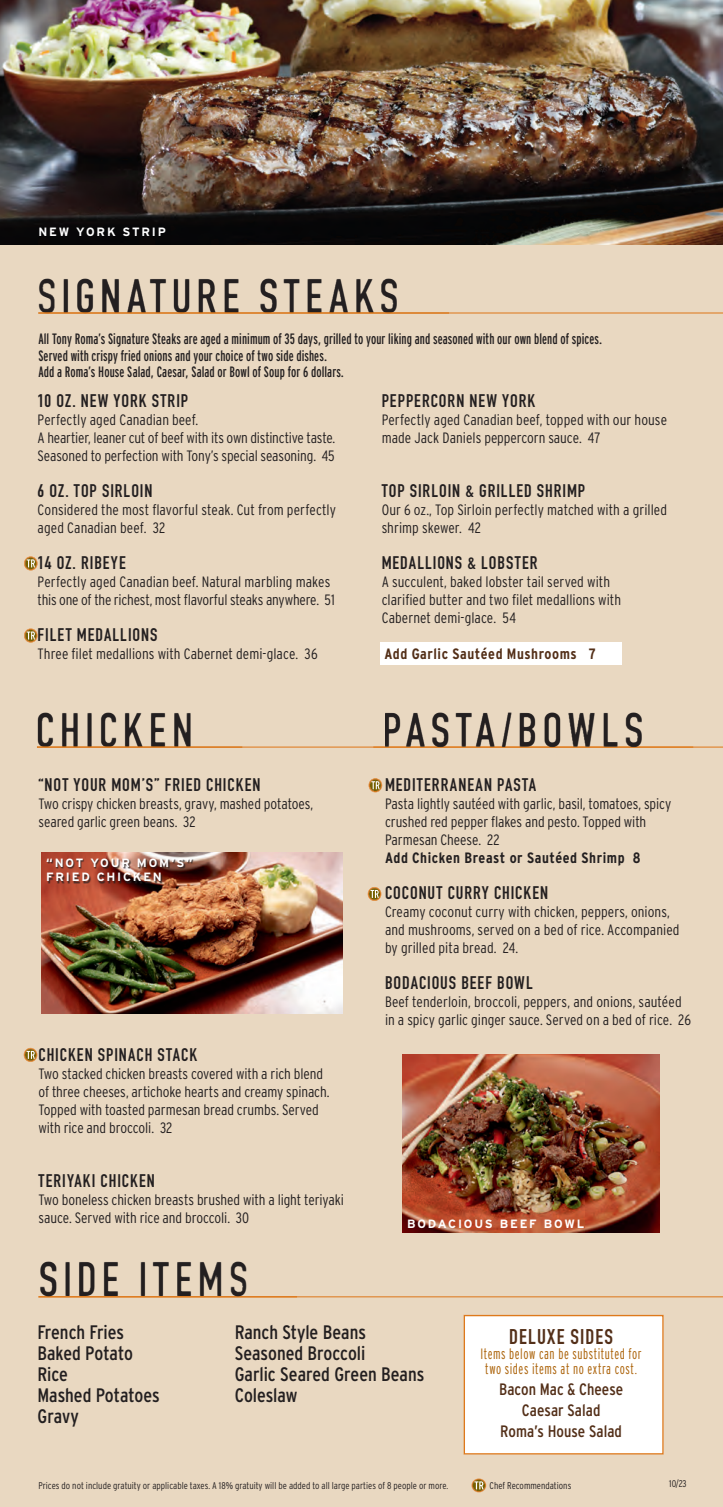
<style>
.page{position:relative;width:723px;height:1507px;background:#fff}
.page>*{position:absolute;margin:0;border:0;box-sizing:border-box;transform-origin:0 0}
.t1{font:48px "DIN Engschrift Std";letter-spacing:.1em;color:#231f20}
.t2{font:21px "DIN Engschrift Std";letter-spacing:.055em;color:#532f18}
.t3{font:condensed 19.5px/21px "Interstate";letter-spacing:-.005em;color:#231f20}
.t4{font:18px "DIN Engschrift Std";letter-spacing:.055em;color:#231f20}
.t5{font:condensed 16.5px/21px "Interstate";letter-spacing:.005em;color:#532f18;text-align:center}
.t6{font:300 condensed 15px/18px "Interstate";color:#231f20}
.t7{font:extra-condensed 15px/16.5px "Interstate";letter-spacing:.005em;color:#231f20}
.t8{font:300 extra-condensed 15px/15px "Interstate";letter-spacing:.035em;color:#ad650d;text-align:center}
.t9{font:700 condensed 15px "Interstate";letter-spacing:.035em;color:#231f20}
.t10{font:700 condensed 15px "Interstate";letter-spacing:.035em;color:#532f18}
.t11{font:700 12px/14.4px "Interstate";letter-spacing:.15em;color:#fff}
.t12{font:300 condensed 9.75px "Interstate";color:#231f20}
</style>
<div class="page">
<div style="left:0;top:0;width:723px;height:1506px;background:#e9d8c1"></div>
<img style="left:0;top:0;width:723px;height:244px">
<div style="left:463px;top:1314px;width:200px;height:140px;background:#fff"></div>
<hr style="left:449px;top:313px;width:274px;height:1px;background:#eef8fd">
<hr style="left:449px;top:312px;width:274px;height:1px;background:#eef8fd">
<svg style="left:38px;top:312px;width:411px;height:2px"></svg>
<svg style="left:24px;top:556px;width:13px;height:14px"></svg>
<svg style="left:37px;top:746px;width:205px;height:1px"></svg>
<svg style="left:24px;top:1047px;width:13px;height:14px"></svg>
<img style="left:42px;top:852px;width:300px;height:161px">
<hr style="left:693px;top:747px;width:30px;height:1px;background:#eef8fd">
<hr style="left:242px;top:747px;width:131px;height:1px;background:#eef8fd">
<hr style="left:242px;top:746px;width:131px;height:1px;background:#eef8fd">
<hr style="left:693px;top:746px;width:30px;height:1px;background:#eef8fd">
<hr style="left:373px;top:747px;width:320px;height:1px;background:#e98323">
<hr style="left:637px;top:746px;width:56px;height:1px;background:#e98323">
<svg style="left:373px;top:746px;width:269px;height:1px"></svg>
<svg style="left:368px;top:778px;width:14px;height:14px"></svg>
<svg style="left:368px;top:887px;width:13px;height:13px"></svg>
<img style="left:402px;top:1054px;width:257px;height:178px">
<hr style="left:38px;top:1295px;width:685px;height:2px;background:#de791b">
<hr style="left:297px;top:1297px;width:426px;height:1px;background:#eef8fd">
<hr style="left:297px;top:1295px;width:426px;height:1px;background:#eef8fd">
<svg style="left:38px;top:1295px;width:259px;height:2px"></svg>
<div style="left:380px;top:642px;width:241px;height:23px;background:#fff"></div>
<svg style="left:471px;top:1478px;width:15px;height:14px"></svg>
<svg style="left:24px;top:628px;width:13px;height:14px"></svg>
<div style="left:47px;top:859px;width:147px;height:25px;background:#231f20;opacity:.75"></div>
<p class="t11" style="left:38px;top:224px;width:129px">NEW YORK STRIP</p>
<h1 class="t1" style="left:37px;top:268px;width:363px">SIGNATURE STEAKS</h1>
<p class="t7" style="left:38px;top:330px;width:565px">All Tony Roma’s Signature Steaks are aged a minimum of 35 days, grilled to your liking and seasoned with our own blend of spices.<br>Served with crispy fried onions and your choice of two side dishes.<br>Add a Roma’s House Salad, Caesar, Salad or Bowl of Soup for 6 dollars.</p>
<p class="t4" style="left:38px;top:390px;width:152px">10 OZ. NEW YORK STRIP</p>
<p class="t6" style="left:38px;top:410px;width:299px">Perfectly aged Canadian beef.<br>A heartier, leaner cut of beef with its own distinctive taste.<br>Seasoned to perfection with Tony’s special seasoning. 45</p>
<p class="t4" style="left:38px;top:480px;width:116px">6 OZ. TOP SIRLOIN</p>
<p class="t6" style="left:38px;top:500px;width:300px">Considered the most flavorful steak. Cut from perfectly aged Canadian beef. 32</p>
<p class="t4" style="left:38px;top:552px;width:90px">14 OZ. RIBEYE</p>
<p class="t6" style="left:38px;top:572px;width:299px">Perfectly aged Canadian beef. Natural marbling makes this one of the richest, most flavorful steaks anywhere. 51</p>
<p class="t4" style="left:38px;top:624px;width:121px">FILET MEDALLIONS</p>
<p class="t6" style="left:38px;top:644px;width:281px">Three filet medallions with Cabernet demi-glace. 36</p>
<h1 class="t1" style="left:36px;top:702px;width:158px">CHICKEN</h1>
<p class="t4" style="left:38px;top:774px;width:223px">“NOT YOUR MOM’S” FRIED CHICKEN</p>
<p class="t6" style="left:38px;top:794px;width:276px">Two crispy chicken breasts, gravy, mashed potatoes, seared garlic green beans. 32</p>
<p class="t11" style="left:46px;top:855px;width:148px">“NOT YOUR MOM’S”<br>FRIED CHICKEN</p>
<p class="t4" style="left:38px;top:1044px;width:160px">CHICKEN SPINACH STACK</p>
<p class="t6" style="left:38px;top:1064px;width:293px">Two stacked chicken breasts covered with a rich blend of three cheeses, artichoke hearts and creamy spinach.<br>Topped with toasted parmesan bread crumbs. Served with rice and broccoli. 32</p>
<p class="t4" style="left:38px;top:1170px;width:118px">TERIYAKI CHICKEN</p>
<p class="t6" style="left:38px;top:1190px;width:307px">Two boneless chicken breasts brushed with a light teriyaki sauce. Served with rice and broccoli. 30</p>
<h1 class="t1" style="left:38px;top:1251px;width:211px">SIDE ITEMS</h1>
<p class="t4" style="left:381px;top:390px;width:155px">PEPPERCORN NEW YORK</p>
<p class="t6" style="left:381px;top:410px;width:287px">Perfectly aged Canadian beef, topped with our house made Jack Daniels peppercorn sauce. 47</p>
<p class="t4" style="left:381px;top:480px;width:205px">TOP SIRLOIN &amp; GRILLED SHRIMP</p>
<p class="t6" style="left:381px;top:500px;width:287px">Our 6 oz., Top Sirloin perfectly matched with a grilled shrimp skewer. 42</p>
<p class="t4" style="left:381px;top:552px;width:157px">MEDALLIONS &amp; LOBSTER</p>
<p class="t6" style="left:381px;top:572px;width:241px">A succulent, baked lobster tail served with clarified butter and two filet medallions with<br>Cabernet demi-glace. 54</p>
<p class="t10" style="left:384px;top:644px;width:213px">Add Garlic Sautéed Mushrooms 7</p>
<h1 class="t1" style="left:383px;top:701px;width:262px">PASTA/BOWLS</h1>
<p class="t4" style="left:385px;top:774px;width:153px">MEDITERRANEAN PASTA</p>
<p class="t6" style="left:385px;top:794px;width:288px">Pasta lightly sautéed with garlic, basil, tomatoes, spicy crushed red pepper flakes and pesto. Topped with<br>Parmesan Cheese. 22</p>
<p class="t9" style="left:385px;top:848px;width:257px">Add Chicken Breast or Sautéed Shrimp 8</p>
<p class="t4" style="left:385px;top:882px;width:165px">COCONUT CURRY CHICKEN</p>
<p class="t6" style="left:385px;top:902px;width:296px">Creamy coconut curry with chicken, peppers, onions, and mushrooms, served on a bed of rice. Accompanied by grilled pita bread. 24.</p>
<p class="t4" style="left:385px;top:972px;width:149px">BODACIOUS BEEF BOWL</p>
<p class="t6" style="left:385px;top:992px;width:307px">Beef tenderloin, broccoli, peppers, and onions, sautéed in a spicy garlic ginger sauce. Served on a bed of rice. 26</p>
<p class="t11" style="left:407px;top:1215px;width:178px">BODACIOUS BEEF BOWL</p>
<h3 class="t3" style="left:37px;top:1320px;width:124px">French Fries<br>Baked Potato<br>Rice<br>Mashed Potatoes<br>Gravy</h3>
<h3 class="t3" style="left:235px;top:1320px;width:191px">Ranch Style Beans<br>Seasoned Broccoli<br>Garlic Seared Green Beans<br>Coleslaw</h3>
<h2 class="t2" style="left:509px;top:1323px;width:105px">DELUXE SIDES</h2>
<p class="t8" style="left:480px;top:1345px;width:163px">Items below can be substituted for two sides items at no extra cost.</p>
<p class="t5" style="left:499px;top:1378px;width:126px">Bacon Mac &amp; Cheese<br>Caesar Salad<br>Roma’s House Salad</p>
<p class="t12" style="left:38px;top:1479px;width:411px">Prices do not include gratuity or applicable taxes. A 18% gratuity will be added to all large parties of 8 people or more.</p>
<p class="t12" style="left:489px;top:1479px;width:83px">Chef Recommendations</p>
<p class="t12" style="left:669px;top:1477px;width:19px">10/23</p>
</div>
